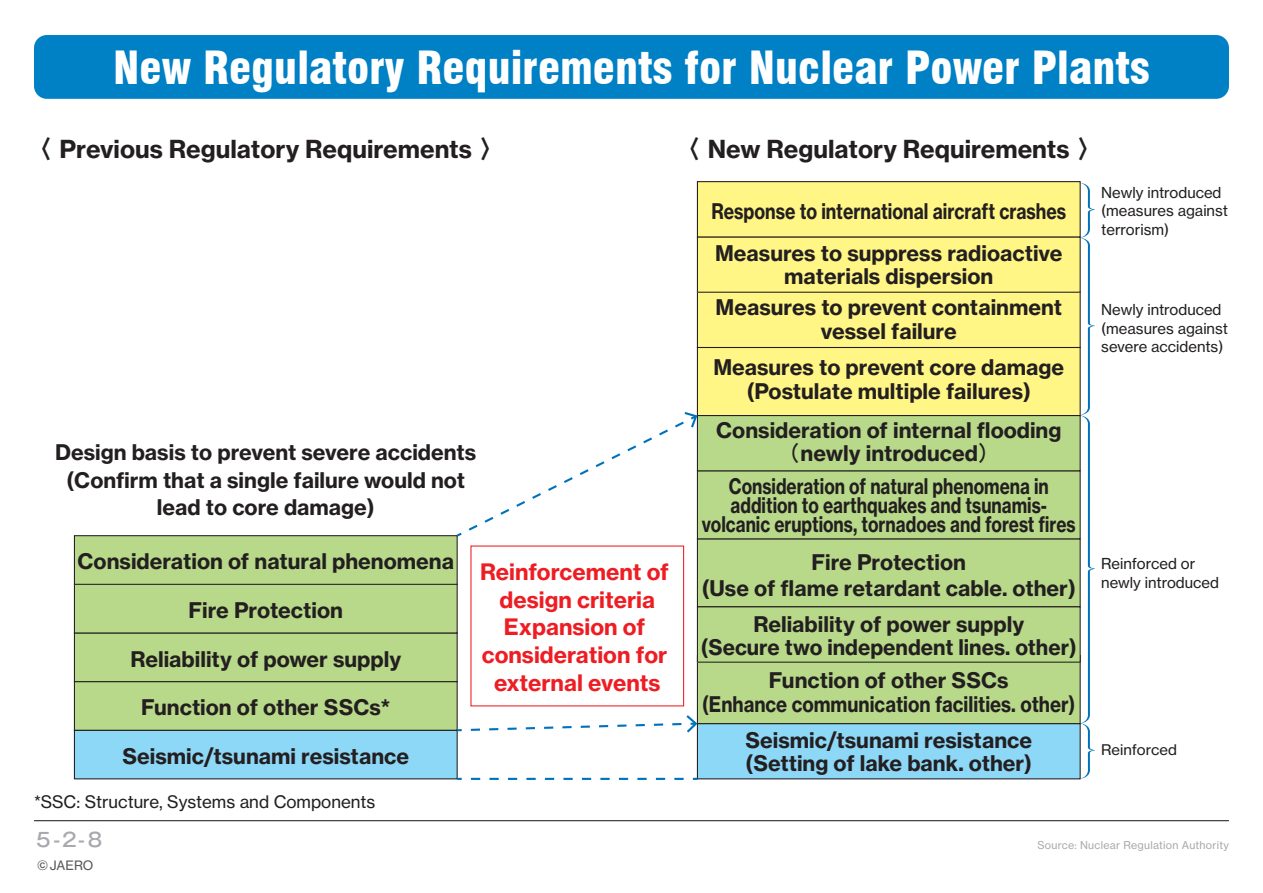
<style>
.page{position:relative;width:1263px;height:893px;background:#fff}
.page>*{position:absolute;margin:0;border:0;box-sizing:border-box;transform-origin:0 0}
.t1{font:900 condensed 44.7px "Swiss 721 BT";color:#fff}
.t2{font:24.45px "N Haas Grotesk TX Pro 75 Bd";color:#231f20}
.t3{font:22.35px/27.6px "N Haas Grotesk TX Pro 75 Bd";color:#ee1d23;text-align:center}
.t4{font:21.3px/23.4px "N Haas Grotesk TX Pro 75 Bd";color:#231f20;text-align:center}
.t5{font:21.3px/19.2px "N Haas Grotesk TX Pro 75 Bd";color:#231f20;text-align:center;scale:.8 1}
.t6{font:21.3px "N Haas Grotesk TX Pro 75 Bd";color:#231f20;scale:.82 1}
.t7{font:500 19.2px "Gothic MB101 Pro";color:#a8a9ad}
.t8{font:16.95px "N Haas Grotesk TX Pro 55 Rg";color:#231f20}
.t9{font:14.85px/18.6px "N Haas Grotesk TX Pro 55 Rg";color:#231f20}
.t10{font:14.4px "N Haas Grotesk TX Pro 55 Rg";color:#231f20}
.t11{font:12.75px "N Haas Grotesk TX Pro 55 Rg";color:#57585a}
.t12{font:10.65px "N Haas Grotesk TX Pro 55 Rg";letter-spacing:.025em;color:#a8a9ad}
.s1{font-family:"Gothic MB101 Pro De";font-weight:700}
.s2{font-family:"Gothic MB101 Pro";font-weight:500}
</style>
<div class="page">
<div style="left:34px;top:35px;width:1195px;height:64px;background:#0080c5;border-radius:13px"></div>
<hr style="left:34px;top:820px;width:1195px;height:1px;background:#231f20">
<div style="left:697px;top:539px;width:383px;height:68px;background:#b8d989"></div>
<div style="left:74px;top:730px;width:383px;height:49px;background:#8dd7f7"></div>
<div style="left:74px;top:682px;width:383px;height:48px;background:#b8d989"></div>
<div style="left:74px;top:681px;width:384px;height:50px;border:1px solid #231f20"></div>
<div style="left:74px;top:633px;width:383px;height:49px;background:#b8d989"></div>
<div style="left:74px;top:632px;width:384px;height:50px;border:1px solid #231f20"></div>
<div style="left:74px;top:584px;width:383px;height:49px;background:#b8d989"></div>
<div style="left:74px;top:536px;width:383px;height:48px;background:#b8d989"></div>
<div style="left:74px;top:535px;width:384px;height:50px;border:1px solid #231f20"></div>
<div style="left:697px;top:724px;width:383px;height:55px;background:#8dd7f7"></div>
<div style="left:697px;top:656px;width:383px;height:68px;background:#b8d989"></div>
<div style="left:697px;top:655px;width:384px;height:69px;border:1px solid #231f20"></div>
<div style="left:697px;top:607px;width:383px;height:55px;background:#b8d989"></div>
<div style="left:697px;top:606px;width:384px;height:57px;border:1px solid #231f20"></div>
<div style="left:697px;top:471px;width:383px;height:68px;background:#b8d989"></div>
<div style="left:697px;top:470px;width:384px;height:69px;border:1px solid #231f20"></div>
<div style="left:697px;top:415px;width:383px;height:56px;background:#b8d989"></div>
<div style="left:697px;top:415px;width:384px;height:56px;border:1px solid #231f20"></div>
<div style="left:697px;top:347px;width:383px;height:68px;background:#fff685"></div>
<div style="left:697px;top:347px;width:384px;height:69px;border:1px solid #231f20"></div>
<div style="left:697px;top:292px;width:383px;height:55px;background:#fff685"></div>
<div style="left:697px;top:292px;width:384px;height:56px;border:1px solid #231f20"></div>
<div style="left:697px;top:237px;width:383px;height:55px;background:#fff685"></div>
<div style="left:697px;top:236px;width:384px;height:57px;border:1px solid #231f20"></div>
<div style="left:697px;top:182px;width:383px;height:55px;background:#fff685"></div>
<div style="left:697px;top:181px;width:384px;height:56px;border:1px solid #231f20"></div>
<svg style="left:471px;top:778px;width:226px;height:2px"></svg>
<svg style="left:454px;top:412px;width:244px;height:126px"></svg>
<svg style="left:470px;top:715px;width:227px;height:17px"></svg>
<svg style="left:1080px;top:183px;width:15px;height:596px"></svg>
<h1 class="t1" style="left:113px;top:41px;width:1038px">New Regulatory Requirements for Nuclear Power Plants</h1>
<p class="t2" style="left:27px;top:134px;width:479px"><span class="s1">〈</span> Previous Regulatory Requirements <span class="s1">〉</span></p>
<p class="t4" style="left:55px;top:438px;width:423px;line-height:27.6px">Design basis to prevent severe accidents (Confirm that a single failure would not lead to core damage)</p>
<p class="t4" style="left:77px;top:550px;width:378px">Consideration of natural phenomena</p>
<p class="t4" style="left:189px;top:598px;width:156px">Fire Protection</p>
<p class="t4" style="left:130px;top:647px;width:272px">Reliability of power supply</p>
<p class="t4" style="left:141px;top:696px;width:251px">Function of other SSCs*</p>
<p class="t4" style="left:122px;top:744px;width:288px">Seismic/tsunami resistance</p>
<p class="t3" style="left:480px;top:558px;width:190px">Reinforcement of design criteria<br>Expansion of consideration for external events</p>
<p class="t8" style="left:34px;top:792px;width:343px">*SSC: Structure, Systems and Components</p>
<p class="t7" style="left:36px;top:824px;width:68px">5-2-8</p>
<p class="t11" style="left:37px;top:858px;width:58px">©JAERO</p>
<p class="t2" style="left:675px;top:134px;width:429px"><span class="s1">〈</span> New Regulatory Requirements <span class="s1">〉</span></p>
<p class="t6" style="left:711px;top:198px;width:434px">Response to international aircraft crashes</p>
<p class="t4" style="left:715px;top:242px;width:349px;line-height:22.6px">Measures to suppress radioactive materials dispersion</p>
<p class="t4" style="left:716px;top:296px;width:348px">Measures to prevent containment vessel failure</p>
<p class="t4" style="left:713px;top:356px;width:352px">Measures to prevent core damage (Postulate multiple failures)</p>
<p class="t4" style="left:716px;top:419px;width:347px;line-height:22.6px">Consideration of internal flooding<span class="s2">（</span>newly introduced<span class="s2">）</span></p>
<p class="t5" style="left:702px;top:476px;width:469px">Consideration of natural phenomena in addition to earthquakes and tsunamis&shy;volcanic eruptions, tornadoes and forest fires</p>
<p class="t4" style="left:702px;top:549px;width:375px;line-height:25.5px">Fire Protection<br>(Use of flame retardant cable. other)</p>
<p class="t4" style="left:701px;top:612px;width:377px">Reliability of power supply<br>(Secure two independent lines. other)</p>
<p class="t4" style="left:702px;top:669px;width:375px">Function of other SSCs<br>(Enhance communication facilities. other)</p>
<p class="t4" style="left:745px;top:728px;width:288px;text-align:left">Seismic/tsunami resistance (Setting of lake bank. other)</p>
<p class="t9" style="left:1101px;top:183px;width:128px">Newly introduced (measures against terrorism)</p>
<p class="t9" style="left:1101px;top:300px;width:128px">Newly introduced (measures against severe accidents)</p>
<p class="t9" style="left:1101px;top:555px;width:119px">Reinforced or newly introduced</p>
<p class="t10" style="left:1101px;top:740px;width:77px">Reinforced</p>
<p class="t12" style="left:1037px;top:838px;width:193px">Source: Nuclear Regulation Authority</p>
</div>
